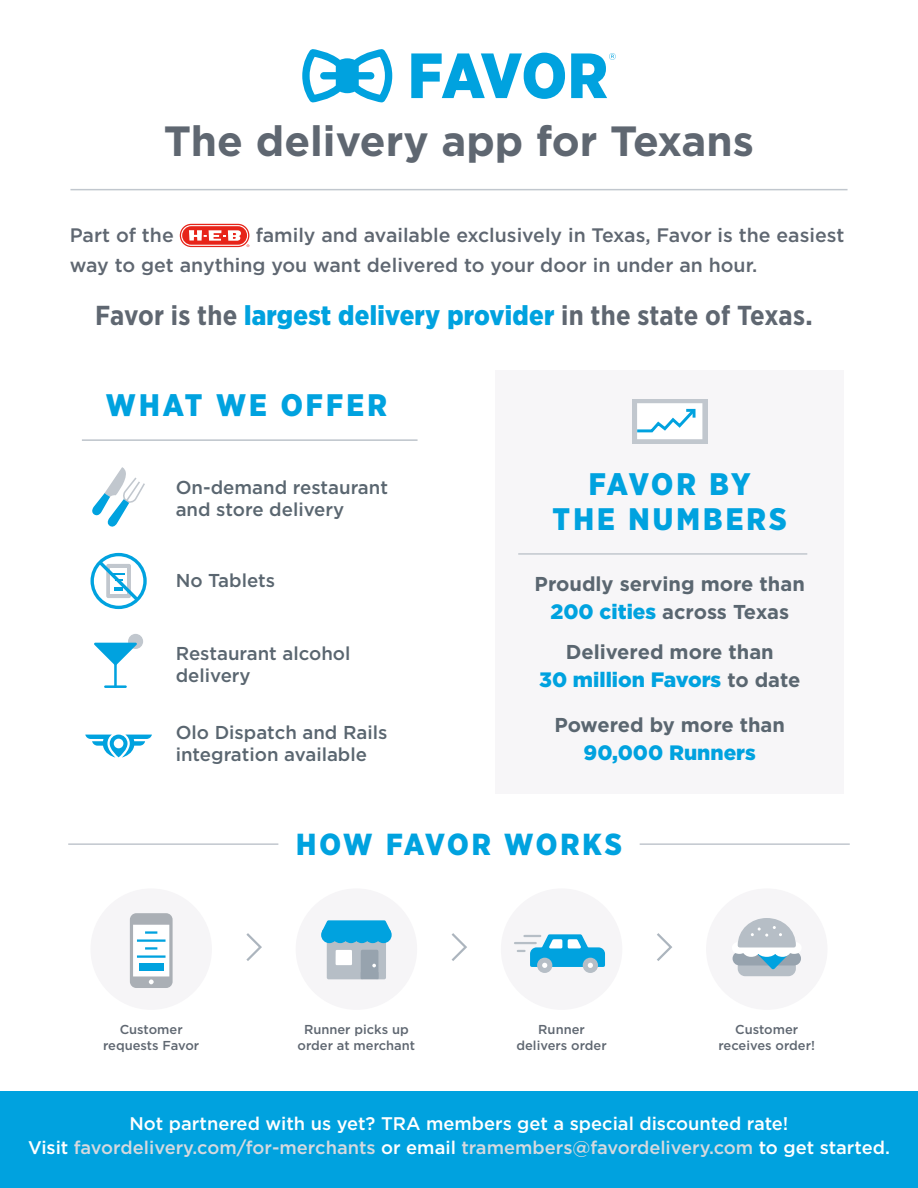
<style>
.page{position:relative;width:918px;height:1188px;background:#fff}
.page>*{position:absolute;margin:0;border:0;box-sizing:border-box;transform-origin:0 0}
.t1{font:700 42.3px "Gotham";color:#5f6771}
.t2{font:900 31.2px/34.5px "Gotham Narrow";letter-spacing:.1em;color:#00a2df;text-align:center}
.t3{font:900 30.45px "Gotham Narrow";letter-spacing:.08em;color:#00a2df}
.t4{font:700 27.45px "Gotham Narrow";letter-spacing:.01em;color:#5f6771}
.t5{font:900 20.85px "Gotham";color:#00a2df}
.t6{font:700 20.1px/27.8px "Gotham";color:#5a6670;text-align:center}
.t7{font:500 19.5px/30px "Gotham";color:#5f6771}
.t8{font:500 18.6px/21.9px "Gotham";color:#5a6670}
.t9{font:500 18.3px/24px "Gotham";color:#fff;text-align:center}
.t10{font:500 12.9px/15.6px "Gotham";color:#5f6771;text-align:center}
.s1{font-weight:900;color:#00a2df}
.s2{font-weight:900;font-size:20.85px;color:#00a2df}
.s3{font-weight:700;font-size:20.1px;color:#5a6670}
.s4{color:#d6d9de}
</style>
<div class="page">
<svg style="left:411px;top:53px;width:154px;height:46px"></svg>
<svg style="left:571px;top:53px;width:45px;height:45px"></svg>
<svg style="left:302px;top:49px;width:90px;height:53px"></svg>
<hr style="left:70px;top:189px;width:778px;height:1px;background:#c1c7ce">
<div style="left:90px;top:888px;width:122px;height:122px;background:#f6f5f7;border-radius:50%"></div>
<div style="left:130px;top:913px;width:43px;height:75px;background:#aaafb5;border-radius:6px"></div>
<svg style="left:149px;top:979px;width:5px;height:5px"></svg>
<div style="left:133px;top:925px;width:36px;height:51px;background:#fff"></div>
<hr style="left:138px;top:939px;width:26px;height:3px;background:#00a2df">
<hr style="left:138px;top:955px;width:26px;height:3px;background:#00a2df">
<svg style="left:146px;top:931px;width:10px;height:3px"></svg>
<svg style="left:146px;top:947px;width:10px;height:3px"></svg>
<div style="left:139px;top:963px;width:25px;height:8px;background:#00a2df"></div>
<div style="left:296px;top:888px;width:121px;height:122px;background:#f6f5f7;border-radius:50%"></div>
<svg style="left:321px;top:920px;width:69px;height:60px"></svg>
<div style="left:361px;top:972px;width:17px;height:7px;background:#97a3ae"></div>
<div style="left:323px;top:928px;width:13px;height:14px;background:#00a2df;border-radius:50%"></div>
<div style="left:321px;top:927px;width:17px;height:16px;border:3px solid #00a2df;border-radius:50%"></div>
<div style="left:333px;top:928px;width:14px;height:14px;background:#00a2df;border-radius:50%"></div>
<div style="left:332px;top:927px;width:16px;height:16px;border:3px solid #00a2df;border-radius:50%"></div>
<div style="left:344px;top:928px;width:14px;height:14px;background:#00a2df;border-radius:50%"></div>
<div style="left:343px;top:927px;width:16px;height:16px;border:3px solid #00a2df;border-radius:50%"></div>
<div style="left:355px;top:928px;width:14px;height:14px;background:#00a2df;border-radius:50%"></div>
<div style="left:354px;top:927px;width:16px;height:16px;border:3px solid #00a2df;border-radius:50%"></div>
<div style="left:366px;top:928px;width:13px;height:14px;background:#00a2df;border-radius:50%"></div>
<div style="left:364px;top:927px;width:17px;height:16px;border:3px solid #00a2df;border-radius:50%"></div>
<div style="left:377px;top:928px;width:13px;height:14px;background:#00a2df;border-radius:50%"></div>
<div style="left:375px;top:927px;width:17px;height:16px;border:3px solid #00a2df;border-radius:50%"></div>
<div style="left:501px;top:888px;width:121px;height:122px;background:#f6f5f7;border-radius:50%"></div>
<div style="left:584px;top:959px;width:13px;height:13px;background:#b6bec6;border-radius:50%"></div>
<div style="left:583px;top:958px;width:15px;height:15px;border:2px solid #b6bec6;border-radius:50%"></div>
<div style="left:538px;top:959px;width:13px;height:13px;background:#b6bec6;border-radius:50%"></div>
<div style="left:537px;top:958px;width:15px;height:15px;border:2px solid #b6bec6;border-radius:50%"></div>
<hr style="left:515px;top:942px;width:21px;height:2px;background:#b6bec6">
<svg style="left:518px;top:934px;width:87px;height:35px"></svg>
<hr style="left:68px;top:843px;width:210px;height:2px;background:#c1c7ce">
<hr style="left:640px;top:843px;width:210px;height:2px;background:#c1c7ce">
<svg style="left:246px;top:933px;width:16px;height:28px"></svg>
<svg style="left:451px;top:933px;width:16px;height:28px"></svg>
<svg style="left:657px;top:933px;width:15px;height:28px"></svg>
<div style="left:706px;top:888px;width:122px;height:122px;background:#f6f5f7;border-radius:50%"></div>
<svg style="left:732px;top:918px;width:69px;height:59px"></svg>
<svg style="left:180px;top:224px;width:69px;height:23px"></svg>
<div style="left:0;top:1092px;width:918px;height:96px;background:#00a2df"></div>
<div style="left:495px;top:370px;width:349px;height:424px;background:#f7f6f8"></div>
<svg style="left:92px;top:467px;width:53px;height:60px"></svg>
<svg style="left:94px;top:634px;width:49px;height:31px"></svg>
<hr style="left:114px;top:663px;width:3px;height:25px;background:#00a2df">
<hr style="left:104px;top:685px;width:23px;height:3px;background:#00a2df">
<svg style="left:85px;top:735px;width:67px;height:23px"></svg>
<hr style="left:82px;top:439px;width:336px;height:2px;background:#c1c7ce">
<hr style="left:518px;top:553px;width:289px;height:2px;background:#c1c7ce">
<div style="left:632px;top:399px;width:75px;height:45px;background:#c1c7ce"></div>
<div style="left:637px;top:403px;width:65px;height:36px;background:#fff;border:3px solid #fff"></div>
<svg style="left:637px;top:407px;width:59px;height:27px"></svg>
<div style="left:91px;top:553px;width:56px;height:56px;border:3px solid #00a2df;border-radius:50%"></div>
<svg style="left:95px;top:558px;width:47px;height:46px"></svg>
<h1 class="t1" style="left:164px;top:113px;width:592px">The delivery app for Texans</h1>
<p class="t7" style="left:70px;top:220px;width:776px;text-indent:186px">family and available exclusively in Texas, Favor is the easiest way to get anything you want delivered to your door in under an hour.</p>
<h3 class="t4" style="left:95px;top:298px;width:719px">Favor is the <span class="s1">largest delivery provider</span> in the state of Texas.</h3>
<p class="t7" style="left:70px;top:220px;width:106px">Part of the</p>
<h2 class="t2" style="left:106px;top:388px;width:283px">WHAT WE OFFER</h2>
<p class="t8" style="left:176px;top:476px;width:214px">On-demand restaurant and store delivery</p>
<p class="t8" style="left:176px;top:569px;width:101px">No Tablets</p>
<p class="t8" style="left:176px;top:642px;width:176px">Restaurant alcohol delivery</p>
<p class="t8" style="left:176px;top:721px;width:213px">Olo Dispatch and Rails integration available</p>
<h2 class="t2" style="left:553px;top:467px;width:236px">FAVOR BY<br>THE NUMBERS</h2>
<p class="t6" style="left:535px;top:570px;width:272px">Proudly serving more than<br><span class="s2">200 cities</span> across Texas</p>
<p class="t6" style="left:566px;top:638px;width:210px">Delivered more than</p>
<p class="t5" style="left:539px;top:665px;width:263px">30 million Favors <span class="s3">to date</span></p>
<p class="t6" style="left:554px;top:711px;width:232px">Powered by more than</p>
<p class="t5" style="left:584px;top:738px;width:174px">90,000 Runners</p>
<h3 class="t3" style="left:296px;top:824px;width:327px">HOW FAVOR WORKS</h3>
<p class="t10" style="left:103px;top:1022px;width:98px">Customer requests Favor</p>
<p class="t10" style="left:298px;top:1022px;width:119px">Runner picks up order at merchant</p>
<p class="t10" style="left:517px;top:1022px;width:92px">Runner delivers order</p>
<p class="t10" style="left:719px;top:1022px;width:98px">Customer receives order!</p>
<p class="t9" style="left:28px;top:1111px;width:863px">Not partnered with us yet? TRA members get a special discounted rate!<br>Visit <span class="s4">favordelivery.com/for-merchants</span> or email <span class="s4">tramembers@favordelivery.com</span> to get started.</p>
</div>
